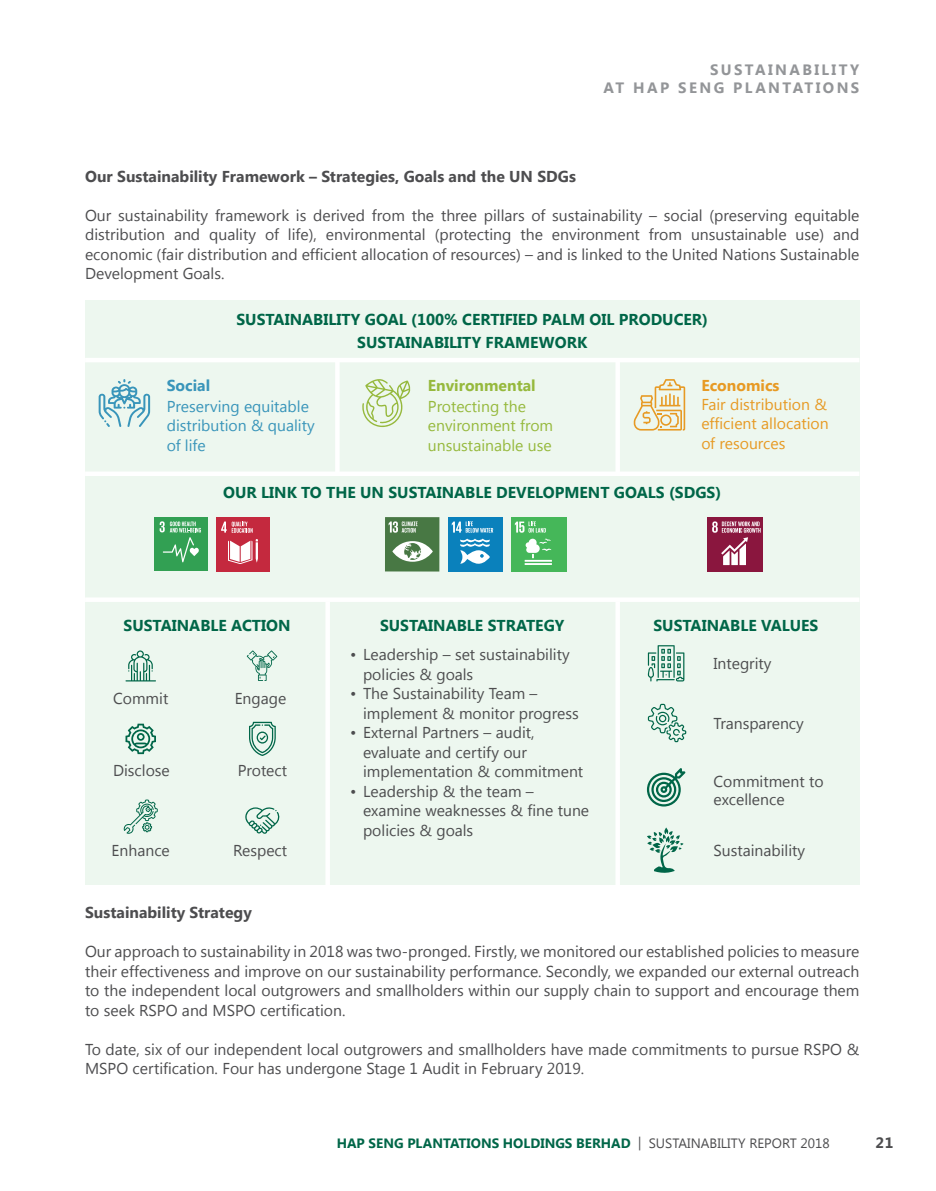
<style>
.page{position:relative;width:936px;height:1191px;background:#fff}
.page>*{position:absolute;margin:0;border:0;box-sizing:border-box;transform-origin:0 0}
.t1{font:15.75px/19.5px "Segoe UI";color:#4d4d4f}
.t2{font:700 15.75px "Segoe UI";color:#006648}
.t3{font:700 15.75px "Segoe UI";color:#4d4d4f}
.t4{font:15.75px/19.5px "Segoe UI";color:#e79a24;text-align:justify}
.t5{font:15.75px/19.5px "Segoe UI";color:#3995ba}
.t6{font:15.75px/19.5px "Segoe UI";color:#96b93d}
.t7{font:700 15.75px "Segoe UI";color:#96b93d}
.t8{font:700 15.75px "Segoe UI";color:#e79a24}
.t9{font:700 15.75px "Segoe UI";color:#3995ba}
.t10{font:700 15px/18px "Segoe UI";letter-spacing:.16em;color:#939598;text-align:right}
.t11{font:700 15px "Segoe UI";color:#4d4d4f}
.t12{font:700 13.5px "Segoe UI";color:#006648}
.s1{font-weight:400;color:#4d4d4f}
</style>
<div class="page">
<div style="left:85px;top:300px;width:774px;height:585px;background:#edf7ef"></div>
<div style="left:154px;top:517px;width:53px;height:53px;background:#32a053"></div>
<svg style="left:160px;top:521px;width:41px;height:41px"></svg>
<div style="left:216px;top:517px;width:53px;height:54px;background:#c4293e"></div>
<svg style="left:228px;top:539px;width:30px;height:25px"></svg>
<svg style="left:221px;top:521px;width:32px;height:12px"></svg>
<div style="left:385px;top:517px;width:54px;height:54px;background:#487844"></div>
<svg style="left:392px;top:541px;width:41px;height:21px"></svg>
<svg style="left:388px;top:521px;width:29px;height:11px"></svg>
<div style="left:448px;top:517px;width:54px;height:54px;background:#0a81bc"></div>
<svg style="left:460px;top:538px;width:30px;height:26px"></svg>
<svg style="left:451px;top:521px;width:42px;height:11px"></svg>
<div style="left:511px;top:517px;width:55px;height:54px;background:#45b759"></div>
<hr style="left:524px;top:560px;width:28px;height:2px;background:#fff">
<hr style="left:524px;top:563px;width:28px;height:2px;background:#fff">
<svg style="left:525px;top:539px;width:26px;height:19px"></svg>
<svg style="left:515px;top:521px;width:31px;height:12px"></svg>
<div style="left:707px;top:517px;width:55px;height:54px;background:#8a163e"></div>
<svg style="left:712px;top:521px;width:48px;height:44px"></svg>
<svg style="left:99px;top:379px;width:51px;height:48px"></svg>
<svg style="left:362px;top:379px;width:48px;height:48px"></svg>
<svg style="left:633px;top:379px;width:52px;height:51px"></svg>
<hr style="left:85px;top:358px;width:774px;height:4px;background:#fff">
<div style="left:85px;top:471px;width:774px;height:5px;background:#fff"></div>
<hr style="left:335px;top:359px;width:4px;height:115px;background:#fff">
<div style="left:615px;top:359px;width:5px;height:115px;background:#fff"></div>
<div style="left:85px;top:597px;width:774px;height:5px;background:#fff"></div>
<svg style="left:647px;top:645px;width:37px;height:36px"></svg>
<svg style="left:647px;top:704px;width:39px;height:38px"></svg>
<svg style="left:647px;top:768px;width:38px;height:38px"></svg>
<svg style="left:647px;top:827px;width:36px;height:46px"></svg>
<div style="left:615px;top:602px;width:5px;height:283px;background:#fff"></div>
<div style="left:325px;top:602px;width:5px;height:283px;background:#fff"></div>
<svg style="left:123px;top:799px;width:35px;height:34px"></svg>
<svg style="left:245px;top:807px;width:35px;height:26px"></svg>
<svg style="left:249px;top:722px;width:27px;height:34px"></svg>
<svg style="left:247px;top:650px;width:30px;height:31px"></svg>
<svg style="left:125px;top:650px;width:31px;height:31px"></svg>
<svg style="left:125px;top:723px;width:31px;height:31px"></svg>
<p class="t10" style="left:603px;top:60px;width:257px">SUSTAINABILITY<br>AT HAP SENG PLANTATIONS</p>
<p class="t3" style="left:85px;top:165px;width:492px">Our Sustainability Framework – Strategies, Goals and the UN SDGs</p>
<p class="t1" style="left:85px;top:205px;width:775px;text-align:justify">Our sustainability framework is derived from the three pillars of sustainability – social (preserving equitable distribution and quality of life), environmental (protecting the environment from unsustainable use) and economic (fair distribution and efficient allocation of resources) – and is linked to the United Nations Sustainable Development Goals.</p>
<p class="t2" style="left:236px;top:308px;width:473px">SUSTAINABILITY GOAL (100% CERTIFIED PALM OIL PRODUCER)</p>
<p class="t9" style="left:167px;top:374px;width:45px">Social</p>
<p class="t5" style="left:167px;top:396px;width:149px">Preserving equitable distribution &amp; quality of life</p>
<p class="t2" style="left:357px;top:331px;width:231px">SUSTAINABILITY FRAMEWORK</p>
<p class="t7" style="left:428px;top:374px;width:109px">Environmental</p>
<p class="t6" style="left:428px;top:396px;width:127px">Protecting the environment from unsustainable use</p>
<p class="t8" style="left:701px;top:374px;width:80px">Economics</p>
<p class="t4" style="left:701px;top:393px;width:129px">Fair distribution &amp; efficient allocation of resources</p>
<p class="t2" style="left:223px;top:481px;width:499px">OUR LINK TO THE UN SUSTAINABLE DEVELOPMENT GOALS (SDGS)</p>
<p class="t2" style="left:123px;top:614px;width:168px">SUSTAINABLE ACTION</p>
<p class="t2" style="left:380px;top:614px;width:186px">SUSTAINABLE STRATEGY</p>
<p class="t1" style="left:363px;top:644px;width:208px;text-indent:-13px">• Leadership – set sustainability policies &amp; goals</p>
<p class="t1" style="left:363px;top:683px;width:217px;text-indent:-13px">• The Sustainability Team – implement &amp; monitor progress</p>
<p class="t1" style="left:363px;top:722px;width:222px;text-indent:-13px">• External Partners – audit, evaluate and certify our implementation &amp; commitment</p>
<p class="t1" style="left:363px;top:780px;width:227px;text-indent:-13px">• Leadership &amp; the team – examine weaknesses &amp; fine tune policies &amp; goals</p>
<p class="t1" style="left:113px;top:688px;width:57px">Commit</p>
<p class="t1" style="left:235px;top:688px;width:53px">Engage</p>
<p class="t1" style="left:113px;top:760px;width:58px">Disclose</p>
<p class="t1" style="left:238px;top:760px;width:51px">Protect</p>
<p class="t1" style="left:112px;top:840px;width:60px">Enhance</p>
<p class="t1" style="left:233px;top:840px;width:56px">Respect</p>
<p class="t2" style="left:653px;top:614px;width:166px">SUSTAINABLE VALUES</p>
<p class="t1" style="left:713px;top:653px;width:60px">Integrity</p>
<p class="t1" style="left:713px;top:712px;width:92px">Transparency</p>
<p class="t1" style="left:713px;top:772px;width:112px;line-height:18px">Commitment to excellence</p>
<p class="t1" style="left:713px;top:840px;width:93px">Sustainability</p>
<p class="t3" style="left:85px;top:901px;width:168px">Sustainability Strategy</p>
<p class="t1" style="left:85px;top:941px;width:775px;text-align:justify">Our approach to sustainability in 2018 was two-pronged. Firstly, we monitored our established policies to measure their effectiveness and improve on our sustainability performance. Secondly, we expanded our external outreach to the independent local outgrowers and smallholders within our supply chain to support and encourage them to seek RSPO and MSPO certification.</p>
<p class="t1" style="left:85px;top:1038px;width:775px">To date, six of our independent local outgrowers and smallholders have made commitments to pursue RSPO &amp;<br>MSPO certification. Four has undergone Stage 1 Audit in February 2019.</p>
<p class="t12" style="left:337px;top:1134px;width:494px">HAP SENG PLANTATIONS HOLDINGS BERHAD <span class="s1">| SUSTAINABILITY REPORT 2018</span></p>
<p class="t11" style="left:875px;top:1132px;width:19px">21</p>
</div>
